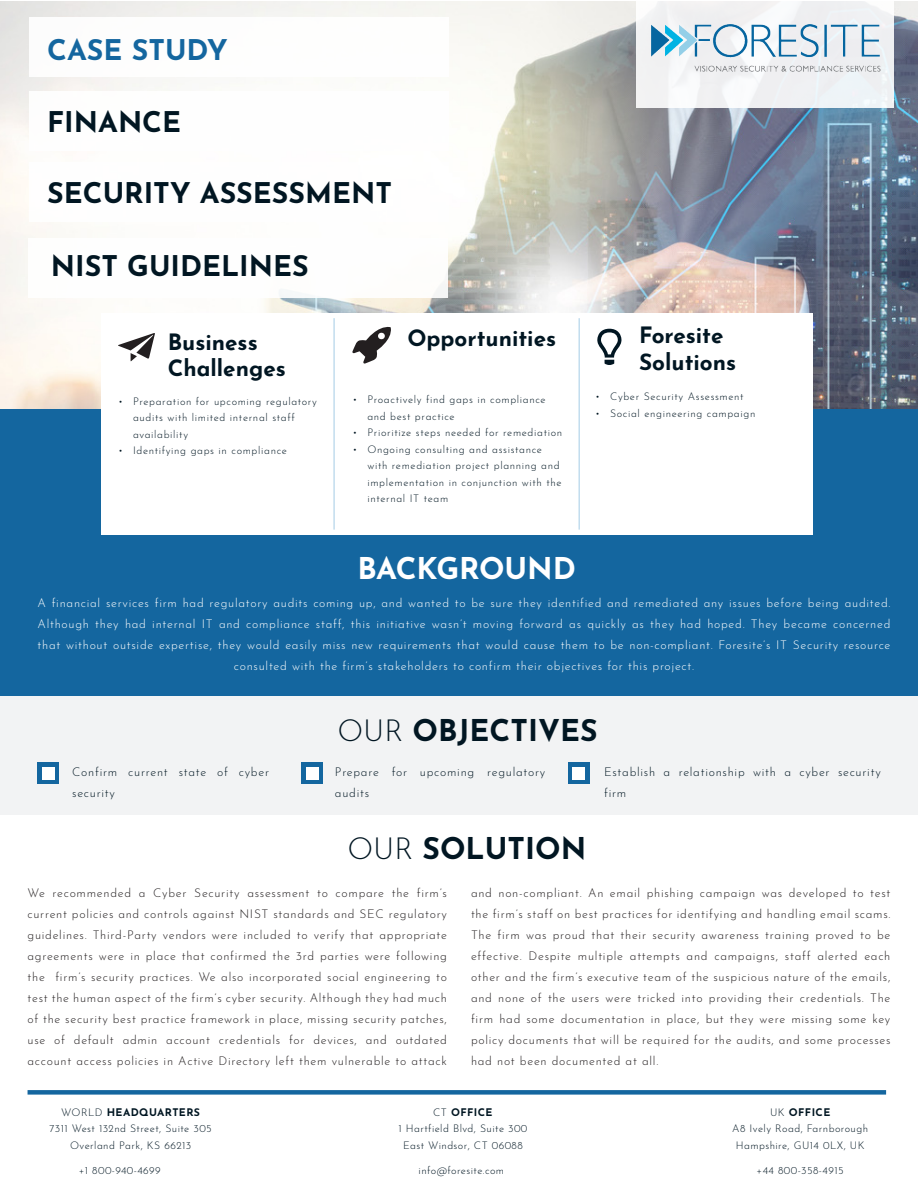
<style>
.page{position:relative;width:918px;height:1188px;background:#fff}
.page>*{position:absolute;margin:0;border:0;box-sizing:border-box;transform-origin:0 0}
.t1{font:700 30px "Josefin Sans";color:#011622}
.t2{font:700 30px "Josefin Sans";color:#fff}
.t3{font:700 28.5px "Josefin Sans";color:#011622}
.t4{font:700 28.5px "Josefin Sans";color:#14669f}
.t5{font:700 22.5px "Josefin Sans";color:#011622}
.t6{font:300 12px/21px "Josefin Sans";letter-spacing:.06em;color:#231f20;text-align:justify}
.t7{font:300 12px/21px "Josefin Sans";letter-spacing:.06em;color:#fff;text-align:center}
.t8{font:300 12px/21px "Josefin Sans";letter-spacing:.06em;color:#011622}
.t9{font:300 10.5px/16.5px "Josefin Sans";letter-spacing:.06em;color:#011622}
.t10{font:300 10.5px "Josefin Sans";letter-spacing:.04em;color:#011622}
.t11{font:700 10.5px "Josefin Sans";letter-spacing:.04em;color:#011622}
.s1{font-weight:300}
</style>
<div class="page">
<div style="left:0;top:668px;width:918px;height:146px;background:#f2f3f4"></div>
<div style="left:301px;top:762px;width:22px;height:22px;background:#14669f"></div>
<div style="left:306px;top:767px;width:13px;height:12px;background:#fff"></div>
<div style="left:38px;top:762px;width:21px;height:22px;background:#14669f"></div>
<div style="left:42px;top:767px;width:13px;height:12px;background:#fff"></div>
<img style="left:0;top:1px;width:918px;height:408px">
<div style="left:29px;top:238px;width:419px;height:60px;background:#fff"></div>
<div style="left:0;top:409px;width:918px;height:286px;background:#14669f"></div>
<div style="left:568px;top:762px;width:22px;height:22px;background:#14669f"></div>
<div style="left:572px;top:767px;width:13px;height:12px;background:#fff"></div>
<div style="left:101px;top:313px;width:712px;height:221px;background:#fff"></div>
<svg style="left:118px;top:333px;width:37px;height:28px"></svg>
<hr style="left:333px;top:318px;width:2px;height:212px;background:#c2ddee">
<hr style="left:578px;top:318px;width:2px;height:212px;background:#c2ddee">
<svg style="left:352px;top:326px;width:39px;height:38px"></svg>
<svg style="left:597px;top:329px;width:25px;height:36px"></svg>
<div style="left:636px;top:0;width:258px;height:108px;background:#f0f1f3"></div>
<img style="left:651px;top:25px;width:230px;height:46px">
<div style="left:30px;top:17px;width:419px;height:60px;background:#fff"></div>
<div style="left:30px;top:91px;width:419px;height:60px;background:#fff"></div>
<div style="left:30px;top:162px;width:419px;height:60px;background:#fff"></div>
<div style="left:28px;top:1090px;width:858px;height:5px;background:#14669f"></div>
<p class="t4" style="left:47px;top:24px;width:182px">CASE STUDY</p>
<p class="t3" style="left:47px;top:96px;width:135px">FINANCE</p>
<p class="t3" style="left:47px;top:167px;width:346px">SECURITY ASSESSMENT</p>
<p class="t3" style="left:51px;top:240px;width:259px">NIST GUIDELINES</p>
<p class="t5" style="left:168px;top:322px;width:92px">Business</p>
<p class="t5" style="left:168px;top:348px;width:120px">Challenges</p>
<p class="t9" style="left:133px;top:392px;width:185px;text-indent:-15px">• Preparation for upcoming regulatory audits with limited internal staff availability</p>
<p class="t9" style="left:118px;top:442px;width:170px">• Identifying gaps in compliance</p>
<p class="t5" style="left:407px;top:318px;width:150px">Opportunities</p>
<p class="t9" style="left:367px;top:390px;width:180px;text-indent:-15px">• Proactively find gaps in compliance and best practice</p>
<p class="t9" style="left:352px;top:423px;width:211px">• Prioritize steps needed for remediation</p>
<p class="t9" style="left:367px;top:440px;width:196px;text-indent:-15px">• Ongoing consulting and assistance with remediation project planning and implementation in conjunction with the internal IT team</p>
<p class="t2" style="left:358px;top:542px;width:220px">BACKGROUND</p>
<p class="t5" style="left:639px;top:315px;width:86px">Foresite</p>
<p class="t5" style="left:639px;top:342px;width:99px">Solutions</p>
<p class="t9" style="left:595px;top:388px;width:150px">• Cyber Security Assessment</p>
<p class="t9" style="left:595px;top:404px;width:162px">• Social engineering campaign</p>
<p class="t7" style="left:38px;top:591px;width:854px">A financial services firm had regulatory audits coming up, and wanted to be sure they identified and remediated any issues before being audited.<br>Although they had internal IT and compliance staff, this initiative wasn’t moving forward as quickly as they had hoped. They became concerned that without outside expertise, they would easily miss new requirements that would cause them to be non-compliant. Foresite’s IT Security resource consulted with the firm’s stakeholders to confirm their objectives for this project.</p>
<p class="t1" style="left:337px;top:704px;width:262px"><span class="s1">OUR</span> OBJECTIVES</p>
<p class="t8" style="left:72px;top:761px;width:198px">Confirm current state of cyber security</p>
<p class="t8" style="left:335px;top:761px;width:212px">Prepare for upcoming regulatory audits</p>
<p class="t8" style="left:604px;top:760px;width:278px">Establish a relationship with a cyber security firm</p>
<p class="t1" style="left:347px;top:822px;width:241px"><span class="s1">OUR</span> SOLUTION</p>
<p class="t6" style="left:28px;top:882px;width:421px">We recommended a Cyber Security assessment to compare the firm’s current policies and controls against NIST standards and SEC regulatory guidelines. Third-Party vendors were included to verify that appropriate agreements were in place that confirmed the 3rd parties were following the firm’s security practices. We also incorporated social engineering to test the human aspect of the firm’s cyber security. Although they had much of the security best practice framework in place, missing security patches, use of default admin account credentials for devices, and outdated account access policies in Active Directory left them vulnerable to attack</p>
<p class="t6" style="left:471px;top:882px;width:421px">and non-compliant. An email phishing campaign was developed to test the firm’s staff on best practices for identifying and handling email scams.<br>The firm was proud that their security awareness training proved to be effective. Despite multiple attempts and campaigns, staff alerted each other and the firm’s executive team of the suspicious nature of the emails, and none of the users were tricked into providing their credentials. The firm had some documentation in place, but they were missing some key policy documents that will be required for the audits, and some processes had not been documented at all.</p>
<p class="t11" style="left:61px;top:1103px;width:140px"><span class="s1">WORLD</span> HEADQUARTERS</p>
<p class="t10" style="left:50px;top:1121px;width:164px">7311 West 132nd Street, Suite 305</p>
<p class="t10" style="left:70px;top:1137px;width:123px">Overland Park, KS 66213</p>
<p class="t11" style="left:433px;top:1103px;width:61px"><span class="s1">CT</span> OFFICE</p>
<p class="t10" style="left:398px;top:1121px;width:131px">1 Hartfield Blvd, Suite 300</p>
<p class="t10" style="left:403px;top:1137px;width:121px">East Windsor, CT 06088</p>
<p class="t11" style="left:770px;top:1103px;width:62px"><span class="s1">UK</span> OFFICE</p>
<p class="t10" style="left:732px;top:1121px;width:137px">A8 Ively Road, Farnborough</p>
<p class="t10" style="left:736px;top:1137px;width:130px">Hampshire, GU14 0LX, UK</p>
<p class="t10" style="left:79px;top:1163px;width:84px">+1 800-940-4699</p>
<p class="t10" style="left:419px;top:1163px;width:87px">info@foresite.com</p>
<p class="t10" style="left:757px;top:1162px;width:89px">+44 800-358-4915</p>
</div>
